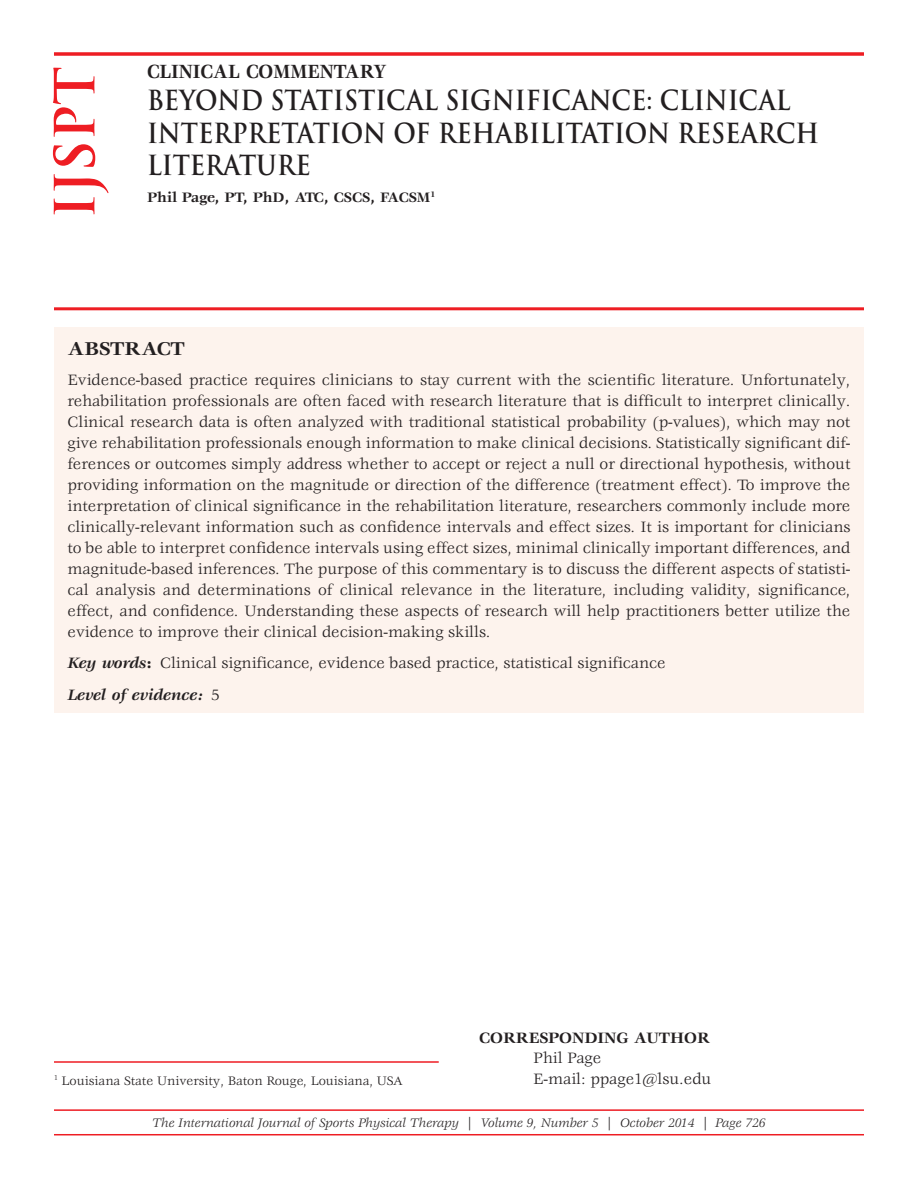
<style>
.page{position:relative;width:918px;height:1188px;background:#fff}
.page>*{position:absolute;margin:0;border:0;box-sizing:border-box;transform-origin:0 0}
.t1{font:700 54px "Trajan Pro";color:#ee1d23}
.t2{font:700 27px/32.2px "Trajan Pro";color:#231f20;scale:.9 1}
.t3{font:700 21px "Veljovic Std";color:#231f20;scale:.9 1}
.t4{font:700 20.4px "Veljovic Std";color:#231f20}
.t5{font:16.5px/21px "Veljovic Std";color:#231f20}
.t6{font:700 16.5px "Veljovic Std";color:#231f20}
.t7{font:700 15px "Veljovic Std";color:#231f20}
.t8{font:italic 13.5px "Veljovic Std";color:#231f20}
.t9{font:13.5px "Veljovic Std";color:#231f20}
.s1{font-weight:700;font-style:italic}
.s2{font-weight:700}
</style>
<div class="page">
<hr style="left:54px;top:1109px;width:810px;height:2px;background:#ee1d23">
<hr style="left:54px;top:1134px;width:810px;height:1px;background:#ee1d23">
<div style="left:54px;top:327px;width:810px;height:386px;background:#fdf3ed"></div>
<svg style="left:54px;top:52px;width:810px;height:4px;background:#ef383e"></svg>
<hr style="left:54px;top:1061px;width:385px;height:2px;background:#ee1d23">
<hr style="left:54px;top:307px;width:810px;height:3px;background:#ee1d23">
<h1 class="t1" style="left:41px;top:219px;width:154px;rotate:-90deg">IJSPT</h1>
<p class="t3" style="left:147px;top:60px;width:268px">CLINICAL COMMENTARY</p>
<h2 class="t2" style="left:147px;top:85px;width:748px">BEYOND STATISTICAL SIGNIFICANCE: CLINICAL<br>INTERPRETATION OF REHABILITATION RESEARCH<br>LITERATURE</h2>
<p class="t7" style="left:147px;top:189px;width:290px">Phil Page, PT, PhD, ATC, CSCS, FACSM<sup>1</sup></p>
<p class="t4" style="left:68px;top:337px;width:119px">ABSTRACT</p>
<p class="t5" style="left:68px;top:370px;width:785px;text-align:justify">Evidence-based practice requires clinicians to stay current with the scientific literature. Unfortunately, rehabilitation professionals are often faced with research literature that is difficult to interpret clinically.<br>Clinical research data is often analyzed with traditional statistical probability (p-values), which may not give rehabilitation professionals enough information to make clinical decisions. Statistically significant dif&shy;ferences or outcomes simply address whether to accept or reject a null or directional hypothesis, without providing information on the magnitude or direction of the difference (treatment effect). To improve the interpretation of clinical significance in the rehabilitation literature, researchers commonly include more clinically-relevant information such as confidence intervals and effect sizes. It is important for clinicians to be able to interpret confidence intervals using effect sizes, minimal clinically important differences, and magnitude-based inferences. The purpose of this commentary is to discuss the different aspects of statisti&shy;cal analysis and determinations of clinical relevance in the literature, including validity, significance, effect, and confidence. Understanding these aspects of research will help practitioners better utilize the evidence to improve their clinical decision-making skills.</p>
<p class="t5" style="left:68px;top:648px;width:600px;line-height:31.5px"><span class="s1">Key words</span><span class="s2">:</span> Clinical significance, evidence based practice, statistical significance<br><span class="s1">Level of evidence:</span> 5</p>
<p class="t9" style="left:54px;top:1073px;width:350px"><sup>1</sup> Louisiana State University, Baton Rouge, Louisiana, USA</p>
<p class="t6" style="left:479px;top:1028px;width:232px">CORRESPONDING AUTHOR</p>
<p class="t5" style="left:533px;top:1049px;width:180px">Phil Page<br>E-mail: ppage1@lsu.edu</p>
<p class="t8" style="left:152px;top:1115px;width:615px">The International Journal of Sports Physical Therapy | Volume 9, Number 5 | October 2014 | Page 726</p>
</div>
